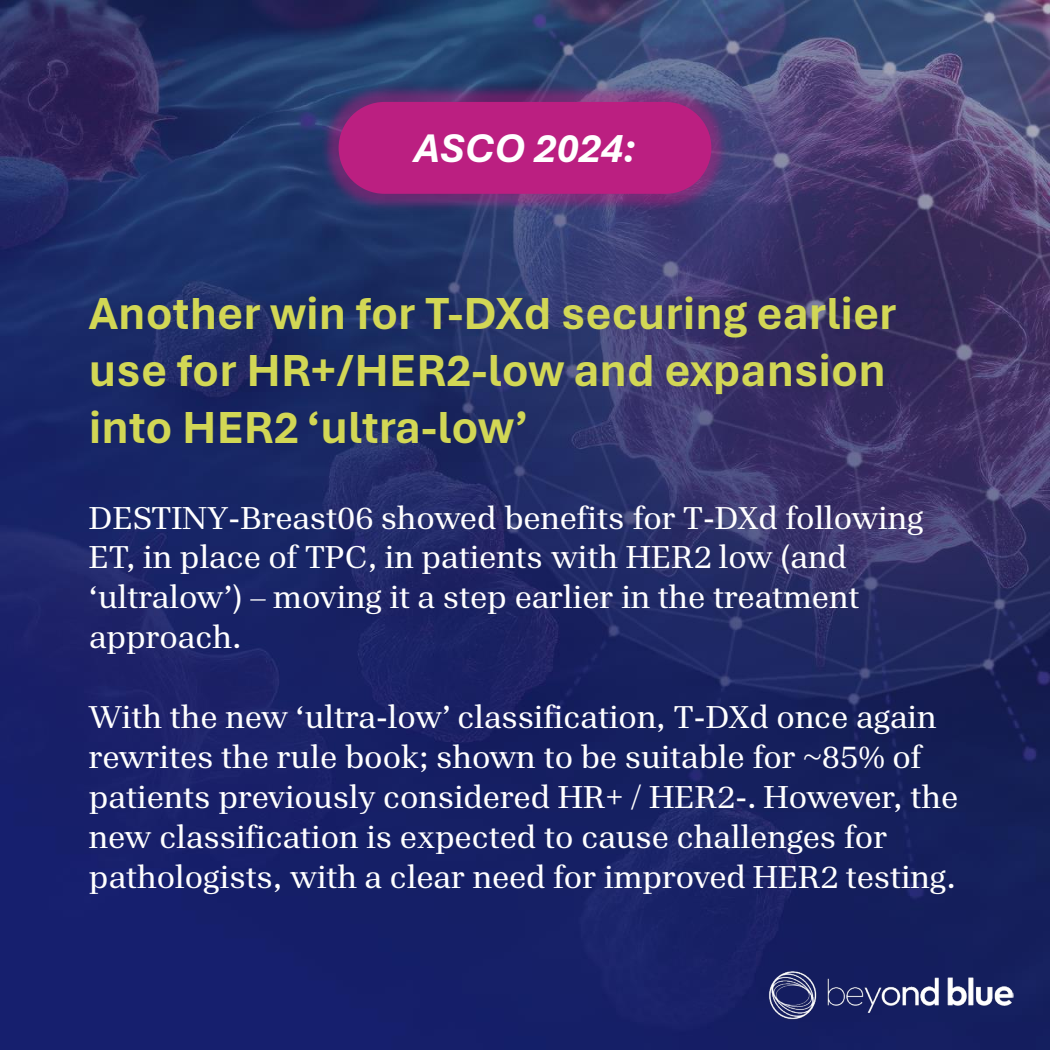
<style>
.page{position:relative;width:1050px;height:1050px;background:#fff}
.page>*{position:absolute;margin:0;border:0;box-sizing:border-box;transform-origin:0 0}
.t1{font:700 47.25px/56.7px "Aptos";color:#d2d755}
.t2{font:italic 700 42px "Aptos";letter-spacing:-.005em;color:#fff}
.t3{font:33.25px/39.9px "Aptos Serif";color:#fff}
</style>
<div class="page">
<img style="left:0;top:0;width:1050px;height:1050px">
<img style="left:769px;top:971px;width:245px;height:48px">
<img style="left:314px;top:77px;width:422px;height:141px">
<div style="left:339px;top:102px;width:372px;height:92px;background:#bb1f81;border-radius:46px"></div>
<p class="t2" style="left:414px;top:119px;width:224px">ASCO 2024:</p>
<h1 class="t1" style="left:89px;top:284px;width:809px">Another win for T-DXd securing earlier use for HR+/HER2-low and expansion into HER2 ‘ultra-low’</h1>
<p class="t3" style="left:89px;top:496px;width:836px">DESTINY-Breast06 showed benefits for T-DXd following ET, in place of TPC, in patients with HER2 low (and ‘ultralow’) – moving it a step earlier in the treatment approach.</p>
<p class="t3" style="left:89px;top:696px;width:871px">With the new ‘ultra-low’ classification, T-DXd once again rewrites the rule book; shown to be suitable for ~85% of patients previously considered HR+ / HER2-. However, the new classification is expected to cause challenges for pathologists, with a clear need for improved HER2 testing.</p>
</div>
